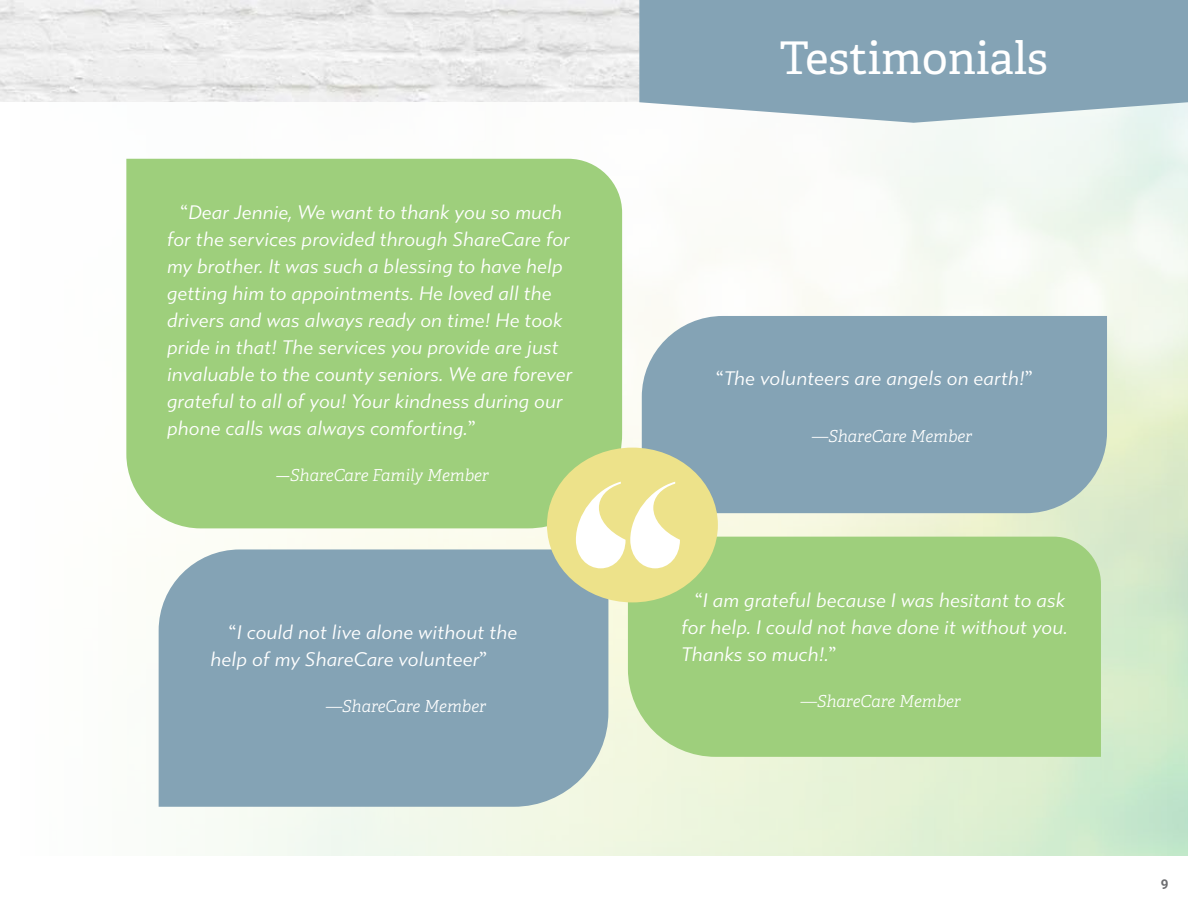
<style>
.page{position:relative;width:1188px;height:918px;background:#fff}
.page>*{position:absolute;margin:0;border:0;box-sizing:border-box;transform-origin:0 0}
.t1{font:45px "Adelle";color:#fff}
.t2{font:italic 19.5px/27px "Gibbs";color:#fff}
.t3{font:italic 300 16.5px "Adelle";color:#fff}
.t4{font:700 13.5px "Roboto";color:#6d6e71}
.s1{font-family:"Athelas";font-style:normal;font-size:21px}
.s2{font-family:"Adonis";font-weight:400;font-size:18px}
</style>
<div class="page">
<div style="left:642px;top:316px;width:465px;height:197px;background:#84a3b5"></div>
<div style="left:628px;top:537px;width:473px;height:220px;background:#9ecf7c"></div>
<div style="left:126px;top:159px;width:496px;height:369px;background:#9ecf7c"></div>
<img style="left:0;top:0;width:639px;height:101px">
<svg style="left:639px;top:0;width:549px;height:123px;background:#8daaba"></svg>
<div style="left:159px;top:549px;width:449px;height:258px;background:#84a3b5"></div>
<div style="left:547px;top:448px;width:171px;height:154px;background:#ede28a;border-radius:50%"></div>
<svg style="left:576px;top:482px;width:104px;height:86px"></svg>
<p class="t2" style="left:167px;top:199px;width:407px;text-indent:13px"><span class="s1">“</span>Dear Jennie, We want to thank you so much for the services provided through ShareCare for my brother. It was such a blessing to have help getting him to appointments. He loved all the drivers and was always ready on time! He took pride in that! The services you provide are just invaluable to the county seniors. We are forever grateful to all of you! Your kindness during our phone calls was always comforting.<span class="s1">”</span></p>
<p class="t3" style="left:275px;top:465px;width:216px"><span class="s2">—</span>ShareCare Family Member</p>
<p class="t2" style="left:210px;top:619px;width:308px;text-indent:18px"><span class="s1">“</span>I could not live alone without the help of my ShareCare volunteer<span class="s1">”</span></p>
<p class="t3" style="left:326px;top:696px;width:162px">—ShareCare Member</p>
<h1 class="t1" style="left:779px;top:30px;width:270px">Testimonials</h1>
<p class="t2" style="left:716px;top:365px;width:319px"><span class="s1">“</span>The volunteers are angels on earth!<span class="s1">”</span></p>
<p class="t3" style="left:812px;top:426px;width:162px">—ShareCare Member</p>
<p class="t2" style="left:681px;top:588px;width:388px;text-indent:13px"><span class="s1">“</span>I am grateful because I was hesitant to ask for help. I could not have done it without you.<br>Thanks so much!.<span class="s1">”</span></p>
<p class="t3" style="left:801px;top:691px;width:162px">—ShareCare Member</p>
<p class="t4" style="left:1161px;top:875px;width:9px">9</p>
</div>
